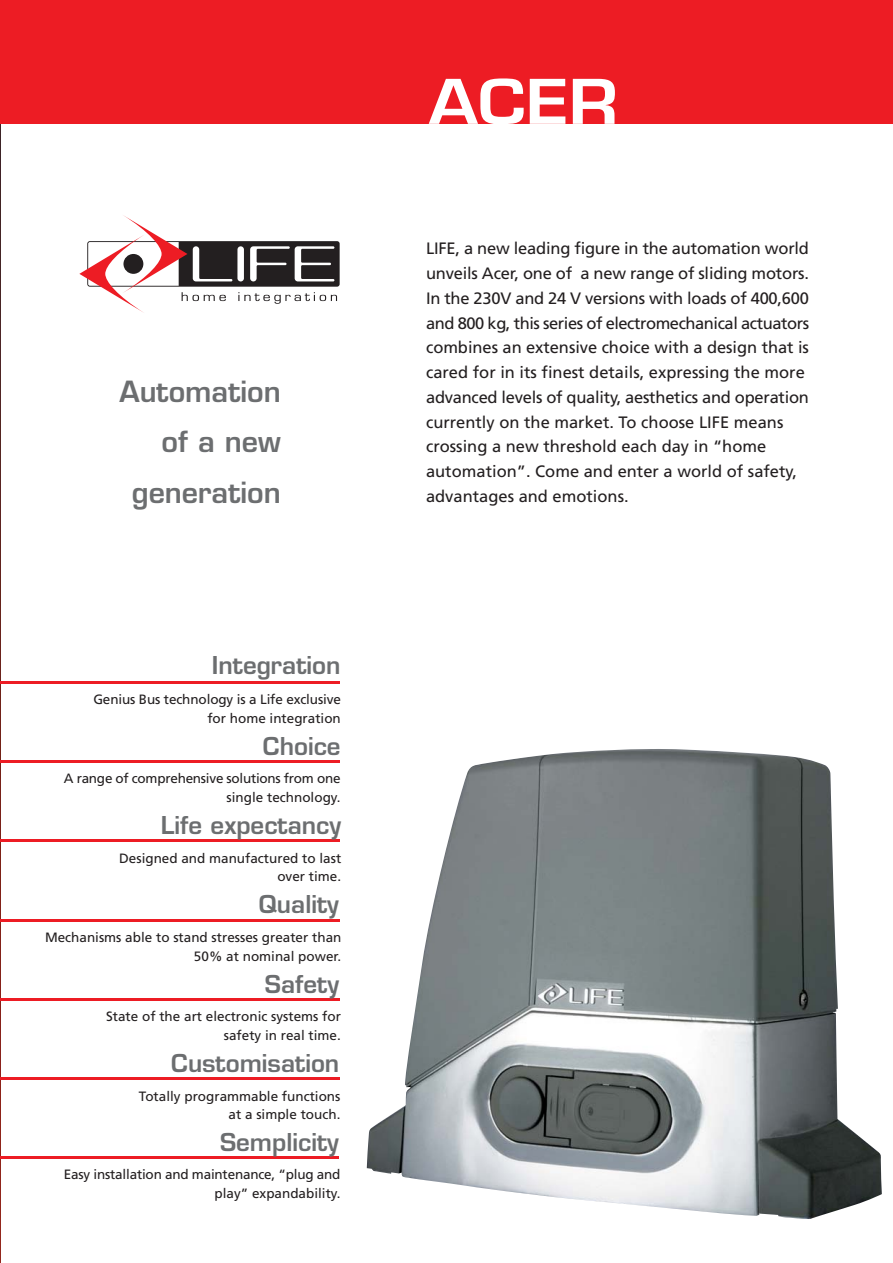
<style>
.page{position:relative;width:893px;height:1263px;background:#fff}
.page>*{position:absolute;margin:0;border:0;box-sizing:border-box;transform-origin:0 0}
.t1{font:600 60px "Eurostile";color:#fff;scale:1.15 1}
.t2{font:600 28.5px/50.1px "Eurostile";color:#6c6e70;text-align:right}
.t3{font:600 24px "Eurostile";color:#6c6e70}
.t4{font:16.5px/24.8px "Frutiger";letter-spacing:-.01em;color:#231f20}
.t5{font:13.5px/18.9px "Frutiger";color:#231f20;text-align:right}
.t6{font:13.5px/18.9px "Frutiger";letter-spacing:-.02em;color:#231f20;text-align:right}
</style>
<div class="page">
<img style="left:0;top:124px;width:1px;height:1139px">
<div style="left:0;top:0;width:893px;height:124px;background:#ed1c24"></div>
<hr style="left:0;top:681px;width:339px;height:3px;background:#ed1c24">
<hr style="left:0;top:760px;width:339px;height:3px;background:#ed1c24">
<hr style="left:0;top:839px;width:339px;height:3px;background:#ed1c24">
<hr style="left:0;top:919px;width:339px;height:3px;background:#ed1c24">
<hr style="left:0;top:998px;width:339px;height:3px;background:#ed1c24">
<hr style="left:0;top:1077px;width:339px;height:3px;background:#ed1c24">
<hr style="left:0;top:1156px;width:339px;height:3px;background:#ed1c24">
<svg style="left:79px;top:215px;width:261px;height:98px"></svg>
<img style="left:367px;top:749px;width:515px;height:470px">
<h2 class="t2" style="left:119px;top:370px;width:163px">Automation of a new generation</h2>
<h3 class="t3" style="left:212px;top:656px;width:130px">Integration</h3>
<p class="t5" style="left:93px;top:691px;width:249px">Genius Bus technology is a Life exclusive for home integration</p>
<h3 class="t3" style="left:263px;top:736px;width:79px">Choice</h3>
<p class="t6" style="left:64px;top:770px;width:278px">A range of comprehensive solutions from one single technology.</p>
<h3 class="t3" style="left:161px;top:816px;width:182px">Life expectancy</h3>
<p class="t5" style="left:119px;top:849px;width:224px">Designed and manufactured to last over time.</p>
<h3 class="t3" style="left:259px;top:895px;width:82px">Quality</h3>
<p class="t5" style="left:45px;top:929px;width:298px">Mechanisms able to stand stresses greater than<br>50% at nominal power.</p>
<h3 class="t3" style="left:265px;top:974px;width:76px">Safety</h3>
<p class="t5" style="left:106px;top:1008px;width:236px">State of the art electronic systems for safety in real time.</p>
<h3 class="t3" style="left:171px;top:1054px;width:170px">Customisation</h3>
<p class="t5" style="left:139px;top:1087px;width:203px">Totally programmable functions at a simple touch.</p>
<h3 class="t3" style="left:220px;top:1133px;width:120px">Semplicity</h3>
<p class="t5" style="left:64px;top:1166px;width:278px">Easy installation and maintenance, “plug and play” expandability.</p>
<h1 class="t1" style="left:429px;top:79px;width:166px">ACER</h1>
<p class="t4" style="left:426px;top:238px;width:384px">LIFE, a new leading figure in the automation world unveils Acer, one of a new range of sliding motors.<br>In the 230V and 24 V versions with loads of 400,600 and 800 kg, this series of electromechanical actuators combines an extensive choice with a design that is cared for in its finest details, expressing the more advanced levels of quality, aesthetics and operation currently on the market. To choose LIFE means crossing a new threshold each day in “home automation”. Come and enter a world of safety, advantages and emotions.</p>
</div>
